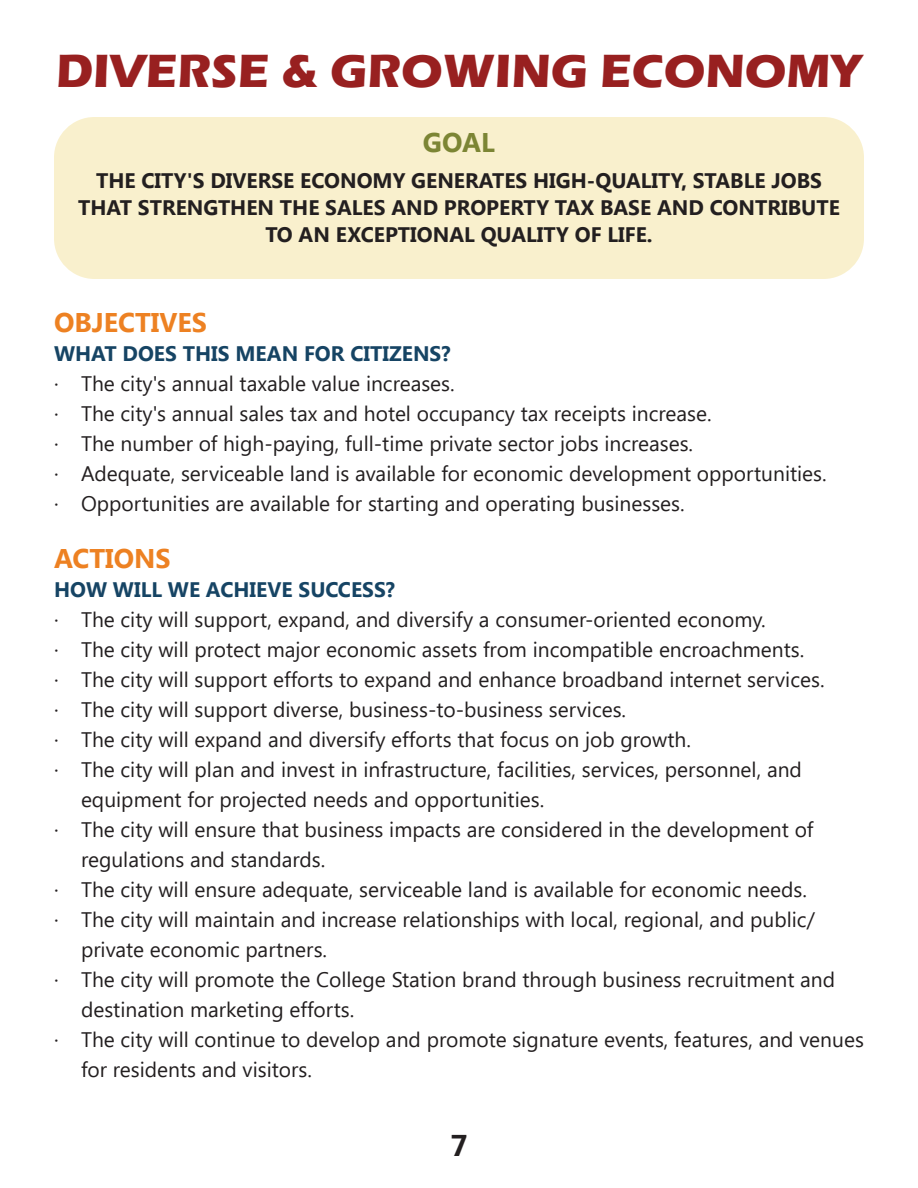
<style>
.page{position:relative;width:918px;height:1188px;background:#fff}
.page>*{position:absolute;margin:0;border:0;box-sizing:border-box;transform-origin:0 0}
.Header_-_Small{font:700 48px "Eras ITC";color:#982020}
.Table_of_Contents{font:700 30px "Segoe UI";color:#231f20}
.t1{font:700 27px "Segoe UI";color:#ed8122}
.Title_-_Color{font:700 27px "Segoe UI";color:#7c8534}
.t2{font:21px/30px "Segoe UI";color:#231f20}
.t3{font:700 21px/27px "Segoe UI";color:#231f20;text-align:center}
.Paragraph_Style_2{font:700 21px "Segoe UI";color:#164464}
</style>
<div class="page">
<div style="left:54px;top:117px;width:810px;height:162px;background:#f9f0cd;border-radius:40px"></div>
<p class="Header_-_Small" style="left:56px;top:44px;width:807px">DIVERSE &amp; GROWING ECONOMY</p>
<p class="Title_-_Color" style="left:423px;top:127px;width:74px">GOAL</p>
<p class="t3" style="left:78px;top:168px;width:763px">THE CITY'S DIVERSE ECONOMY GENERATES HIGH-QUALITY, STABLE JOBS<br>THAT STRENGTHEN THE SALES AND PROPERTY TAX BASE AND CONTRIBUTE<br>TO AN EXCEPTIONAL QUALITY OF LIFE.</p>
<p class="t1" style="left:54px;top:307px;width:154px">OBJECTIVES</p>
<p class="Paragraph_Style_2" style="left:54px;top:341px;width:398px">WHAT DOES THIS MEAN FOR CITIZENS?</p>
<p class="t2" style="left:54px;top:368px;width:402px">· The city's annual taxable value increases.</p>
<p class="t2" style="left:54px;top:398px;width:659px">· The city's annual sales tax and hotel occupancy tax receipts increase.</p>
<p class="t2" style="left:54px;top:428px;width:641px">· The number of high-paying, full-time private sector jobs increases.</p>
<p class="t2" style="left:54px;top:458px;width:774px">· Adequate, serviceable land is available for economic development opportunities.</p>
<p class="t2" style="left:54px;top:488px;width:632px">· Opportunities are available for starting and operating businesses.</p>
<p class="t1" style="left:54px;top:543px;width:118px">ACTIONS</p>
<p class="Paragraph_Style_2" style="left:54px;top:577px;width:343px">HOW WILL WE ACHIEVE SUCCESS?</p>
<p class="t2" style="left:54px;top:605px;width:713px">· The city will support, expand, and diversify a consumer-oriented economy.</p>
<p class="t2" style="left:54px;top:635px;width:752px">· The city will protect major economic assets from incompatible encroachments.</p>
<p class="t2" style="left:54px;top:665px;width:772px">· The city will support efforts to expand and enhance broadband internet services.</p>
<p class="t2" style="left:54px;top:695px;width:574px">· The city will support diverse, business-to-business services.</p>
<p class="t2" style="left:54px;top:725px;width:638px">· The city will expand and diversify efforts that focus on job growth.</p>
<p class="t2" style="left:81px;top:755px;width:722px;text-indent:-27px">· The city will plan and invest in infrastructure, facilities, services, personnel, and equipment for projected needs and opportunities.</p>
<p class="t2" style="left:81px;top:815px;width:734px;text-indent:-27px">· The city will ensure that business impacts are considered in the development of regulations and standards.</p>
<p class="t2" style="left:54px;top:875px;width:754px">· The city will ensure adequate, serviceable land is available for economic needs.</p>
<p class="t2" style="left:81px;top:905px;width:735px;text-indent:-27px">· The city will maintain and increase relationships with local, regional, and public/ private economic partners.</p>
<p class="t2" style="left:81px;top:965px;width:756px;text-indent:-27px">· The city will promote the College Station brand through business recruitment and destination marketing efforts.</p>
<p class="t2" style="left:81px;top:1025px;width:784px;text-indent:-27px">· The city will continue to develop and promote signature events, features, and venues for residents and visitors.</p>
<p class="Table_of_Contents" style="left:450px;top:1128px;width:19px">7</p>
</div>
